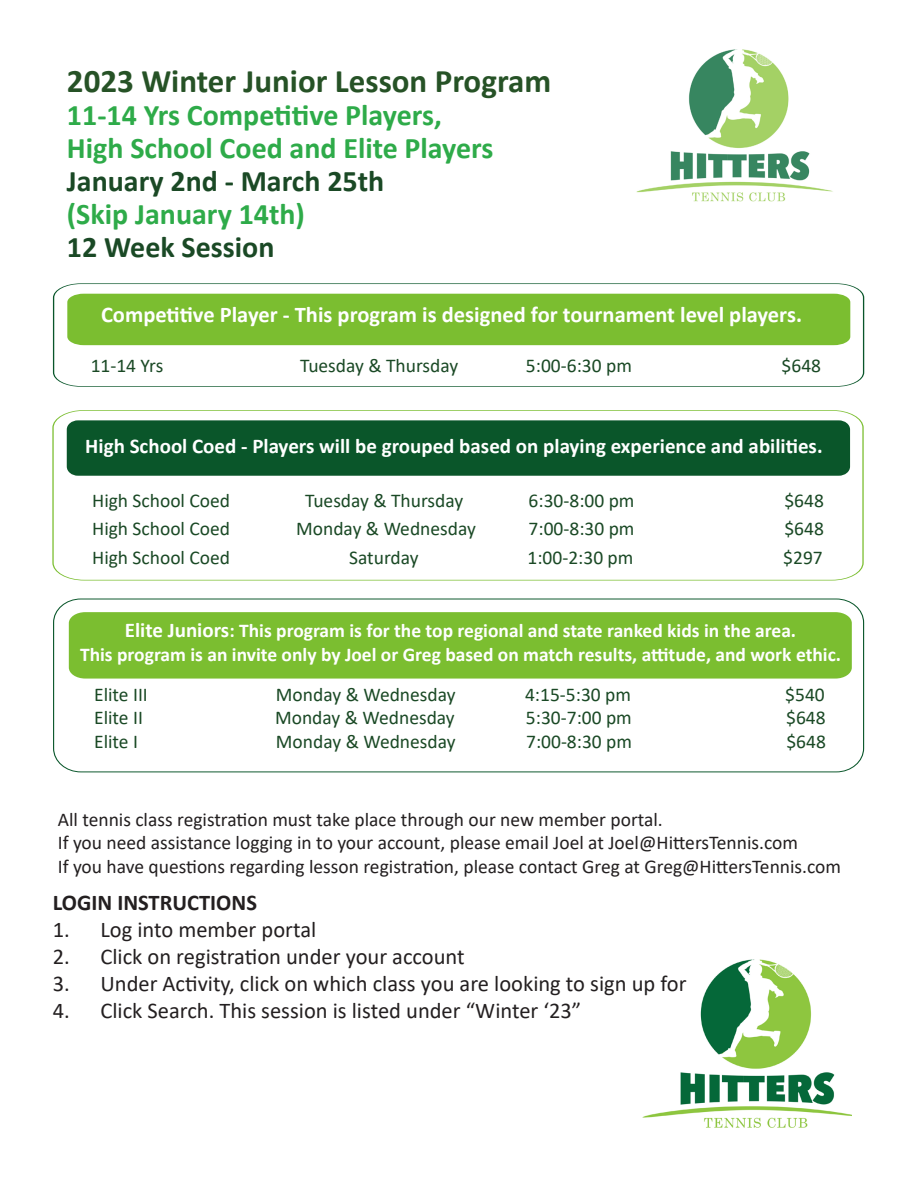
<style>
.page{position:relative;width:918px;height:1188px;background:#fff}
.page>*{position:absolute;margin:0;border:0;box-sizing:border-box;transform-origin:0 0}
.t1{font:700 33px "Calibri";color:#265226}
.t2{font:700 30px "Calibri";color:#2eab49}
.t3{font:700 30px "Calibri";color:#1a4925}
.t4{font:22.5px "Calibri";color:#231f20}
.t5{font:700 22.5px "Calibri";color:#fff}
.t6{font:700 22.5px "Calibri";color:#231f20}
.t7{font:700 21px "Calibri";color:#fff}
.t8{font:19.5px "Calibri";color:#1a4925}
.t9{font:19.5px "Calibri";color:#231f20}
.t10{font:700 19.5px "Calibri";color:#fff}
.s1{font-size:21px}
</style>
<div class="page">
<img style="left:642px;top:959px;width:209px;height:169px">
<img style="left:636px;top:49px;width:197px;height:153px">
<svg style="left:53px;top:283px;width:812px;height:104px"></svg>
<div style="left:67px;top:294px;width:783px;height:51px;background:#7bbe30"></div>
<svg style="left:52px;top:410px;width:812px;height:171px"></svg>
<div style="left:67px;top:420px;width:783px;height:56px;background:#0a562a"></div>
<svg style="left:53px;top:598px;width:812px;height:175px"></svg>
<div style="left:69px;top:612px;width:783px;height:67px;background:#7bbe30"></div>
<p class="t1" style="left:67px;top:58px;width:486px">2023 Winter Junior Lesson Program</p>
<p class="t2" style="left:67px;top:94px;width:376px">11-14 Yrs Competitive Players,</p>
<p class="t2" style="left:67px;top:127px;width:428px">High School Coed and Elite Players</p>
<p class="t3" style="left:67px;top:160px;width:319px">January 2nd - March 25th</p>
<p class="t2" style="left:67px;top:193px;width:240px">(Skip January 14th)</p>
<p class="t3" style="left:67px;top:226px;width:209px">12 Week Session</p>
<p class="t5" style="left:101px;top:299px;width:702px">Competitive Player - This program is designed for tournament level players.</p>
<p class="t8" style="left:91px;top:352px;width:74px">11-14 Yrs</p>
<p class="t8" style="left:300px;top:352px;width:160px">Tuesday &amp; Thursday</p>
<p class="t8" style="left:526px;top:352px;width:107px">5:00-6:30 pm</p>
<p class="t8" style="left:782px;top:352px;width:41px">$648</p>
<p class="t7" style="left:85px;top:431px;width:739px">High School Coed - Players will be grouped based on playing experience and abilities.</p>
<p class="t8" style="left:92px;top:487px;width:139px">High School Coed</p>
<p class="t8" style="left:305px;top:487px;width:160px">Tuesday &amp; Thursday</p>
<p class="t8" style="left:529px;top:487px;width:107px">6:30-8:00 pm</p>
<p class="t8" style="left:784px;top:487px;width:41px">$648</p>
<p class="t8" style="left:92px;top:515px;width:139px">High School Coed</p>
<p class="t8" style="left:296px;top:515px;width:181px">Monday &amp; Wednesday</p>
<p class="t8" style="left:529px;top:515px;width:107px">7:00-8:30 pm</p>
<p class="t8" style="left:784px;top:515px;width:41px">$648</p>
<p class="t8" style="left:92px;top:544px;width:139px">High School Coed</p>
<p class="t8" style="left:349px;top:544px;width:71px">Saturday</p>
<p class="t8" style="left:527px;top:544px;width:107px">1:00-2:30 pm</p>
<p class="t8" style="left:783px;top:544px;width:41px">$297</p>
<p class="t10" style="left:125px;top:617px;width:673px"><span class="s1">Elite Juniors</span>: This program is for the top regional and state ranked kids in the area.</p>
<p class="t10" style="left:80px;top:640px;width:763px">This program is an invite only by Joel or Greg based on match results, attitude, and work ethic.</p>
<p class="t8" style="left:94px;top:681px;width:55px">Elite III</p>
<p class="t8" style="left:276px;top:681px;width:181px">Monday &amp; Wednesday</p>
<p class="t8" style="left:525px;top:681px;width:107px">4:15-5:30 pm</p>
<p class="t8" style="left:785px;top:681px;width:41px">$540</p>
<p class="t8" style="left:94px;top:704px;width:50px">Elite II</p>
<p class="t8" style="left:275px;top:704px;width:181px">Monday &amp; Wednesday</p>
<p class="t8" style="left:526px;top:704px;width:107px">5:30-7:00 pm</p>
<p class="t8" style="left:786px;top:704px;width:41px">$648</p>
<p class="t8" style="left:94px;top:728px;width:45px">Elite I</p>
<p class="t8" style="left:276px;top:728px;width:181px">Monday &amp; Wednesday</p>
<p class="t8" style="left:526px;top:728px;width:107px">7:00-8:30 pm</p>
<p class="t8" style="left:786px;top:728px;width:41px">$648</p>
<p class="t9" style="left:58px;top:806px;width:607px">All tennis class registration must take place through our new member portal.</p>
<p class="t9" style="left:58px;top:829px;width:742px">If you need assistance logging in to your account, please email Joel at Joel@HittersTennis.com</p>
<p class="t9" style="left:58px;top:853px;width:785px">If you have questions regarding lesson registration, please contact Greg at Greg@HittersTennis.com</p>
<p class="t6" style="left:53px;top:887px;width:206px">LOGIN INSTRUCTIONS</p>
<p class="t4" style="left:53px;top:914px;width:265px">1. Log into member portal</p>
<p class="t4" style="left:53px;top:941px;width:413px">2. Click on registration under your account</p>
<p class="t4" style="left:53px;top:968px;width:635px">3. Under Activity, click on which class you are looking to sign up for</p>
<p class="t4" style="left:53px;top:995px;width:530px">4. Click Search. This session is listed under “Winter ‘23”</p>
</div>
